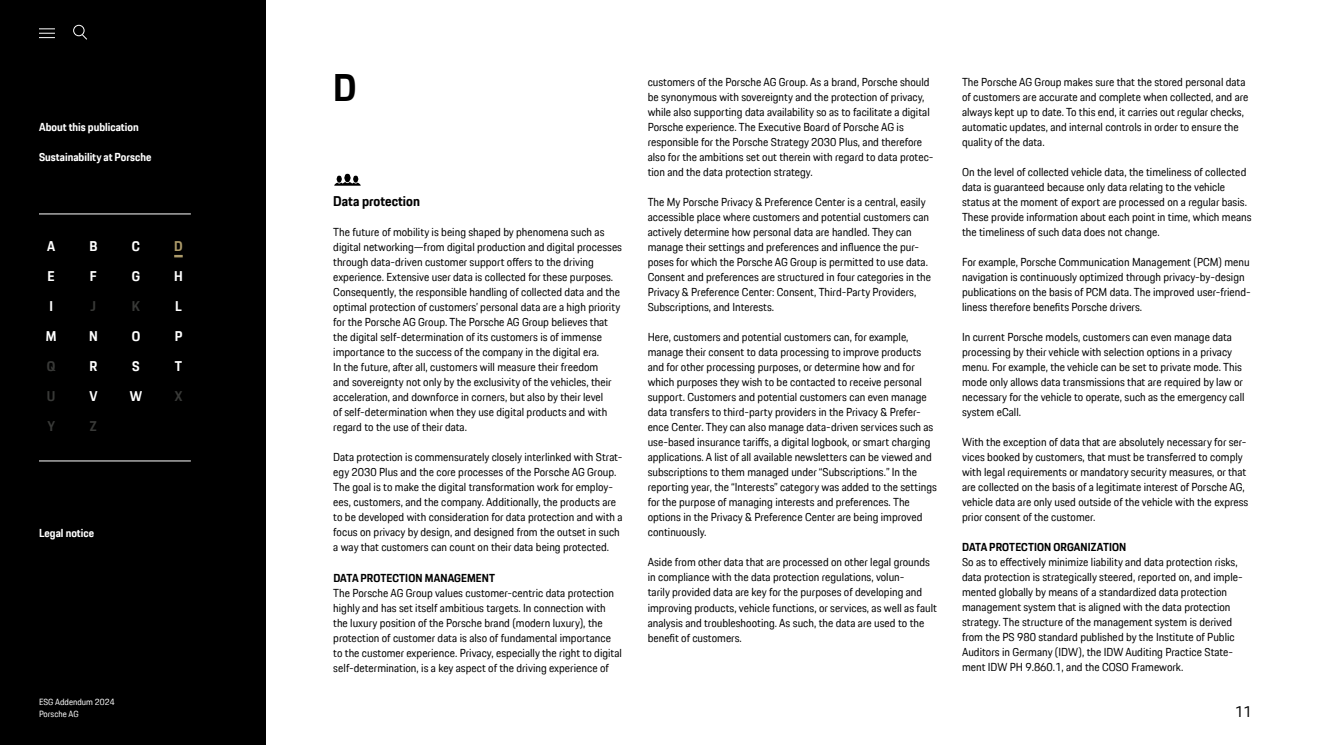
<style>
.page{position:relative;width:1319px;height:745px;background:#fff}
.page>*{position:absolute;margin:0;border:0;box-sizing:border-box;transform-origin:0 0}
.t1{font:700 37.5px "Porsche Next TT";color:#000}
.t2{font:15px "Porsche Next TT";color:#000}
.t3{font:700 13.75px "Porsche Next TT";color:#fff}
.t4{font:700 13.75px "Porsche Next TT";color:#000}
.t5{font:700 13.75px "Porsche Next TT";color:#383937}
.t6{font:700 13.75px "Porsche Next TT";color:#ad9b6a}
.t7{font:11.25px/15px "Porsche Next TT";color:#000}
.t8{font:700 11.25px "Porsche Next TT";color:#fff}
.t9{font:700 11.25px "Porsche Next TT";letter-spacing:.01em;color:#000}
.t10{font:8.75px/11.2px "Porsche Next TT";color:#fff}
</style>
<div class="page">
<div style="left:0;top:0;width:266px;height:744px;background:#000"></div>
<hr style="left:39px;top:213px;width:152px;height:1px;background:#fff">
<hr style="left:39px;top:460px;width:152px;height:1px;background:#fff">
<svg style="left:174px;top:255px;width:9px;height:2px"></svg>
<svg style="left:334px;top:174px;width:26px;height:11px"></svg>
<div style="left:73px;top:25px;width:12px;height:11px;border:1px solid #fff;border-radius:50%"></div>
<svg style="left:81px;top:33px;width:6px;height:7px"></svg>
<svg style="left:39px;top:28px;width:16px;height:10px"></svg>
<p class="t8" style="left:39px;top:119px;width:101px">About this publication</p>
<p class="t8" style="left:39px;top:149px;width:114px">Sustainability at Porsche</p>
<p class="t3" style="left:47px;top:237px;width:10px">A</p>
<p class="t3" style="left:89px;top:237px;width:9px">B</p>
<p class="t3" style="left:132px;top:237px;width:10px">C</p>
<p class="t6" style="left:174px;top:237px;width:10px">D</p>
<p class="t3" style="left:48px;top:267px;width:9px">E</p>
<p class="t3" style="left:90px;top:267px;width:8px">F</p>
<p class="t3" style="left:132px;top:267px;width:10px">G</p>
<p class="t3" style="left:174px;top:267px;width:10px">H</p>
<p class="t3" style="left:49px;top:297px;width:5px">I</p>
<p class="t5" style="left:91px;top:297px;width:7px">J</p>
<p class="t5" style="left:132px;top:297px;width:10px">K</p>
<p class="t3" style="left:175px;top:297px;width:8px">L</p>
<p class="t3" style="left:46px;top:327px;width:12px">M</p>
<p class="t3" style="left:89px;top:327px;width:10px">N</p>
<p class="t3" style="left:132px;top:327px;width:10px">O</p>
<p class="t3" style="left:175px;top:327px;width:9px">P</p>
<p class="t5" style="left:47px;top:357px;width:10px">Q</p>
<p class="t3" style="left:89px;top:357px;width:9px">R</p>
<p class="t3" style="left:132px;top:357px;width:9px">S</p>
<p class="t3" style="left:175px;top:357px;width:9px">T</p>
<p class="t5" style="left:47px;top:387px;width:10px">U</p>
<p class="t3" style="left:89px;top:387px;width:10px">V</p>
<p class="t3" style="left:130px;top:387px;width:14px">W</p>
<p class="t5" style="left:175px;top:387px;width:9px">X</p>
<p class="t5" style="left:47px;top:417px;width:9px">Y</p>
<p class="t5" style="left:90px;top:417px;width:8px">Z</p>
<p class="t8" style="left:39px;top:524px;width:57px">Legal notice</p>
<p class="t10" style="left:39px;top:696px;width:77px">ESG Addendum 2024<br>Porsche AG</p>
<h1 class="t1" style="left:333px;top:63px;width:25px">D</h1>
<p class="t4" style="left:333px;top:192px;width:88px">Data protection</p>
<p class="t7" style="left:333px;top:224px;width:290px">The future of mobility is being shaped by phenomena such as digital networking—from digital production and digital processes through data-driven customer support offers to the driving experience. Extensive user data is collected for these purposes.<br>Consequently, the responsible handling of collected data and the optimal protection of customers’ personal data are a high priority for the Porsche AG Group. The Porsche AG Group believes that the digital self-determination of its customers is of immense importance to the success of the company in the digital era.<br>In the future, after all, customers will measure their freedom<br>and sovereignty not only by the exclusivity of the vehicles, their acceleration, and downforce in corners, but also by their level<br>of self-determination when they use digital products and with regard to the use of their data.</p>
<p class="t7" style="left:333px;top:449px;width:291px">Data protection is commensurately closely interlinked with Strat&shy;egy 2030 Plus and the core processes of the Porsche AG Group.<br>The goal is to make the digital transformation work for employ&shy;ees, customers, and the company. Additionally, the products are to be developed with consideration for data protection and with a focus on privacy by design, and designed from the outset in such a way that customers can count on their data being protected.</p>
<p class="t9" style="left:333px;top:569px;width:163px">DATA PROTECTION MANAGEMENT</p>
<p class="t7" style="left:333px;top:584px;width:290px">The Porsche AG Group values customer-centric data protection highly and has set itself ambitious targets. In connection with the luxury position of the Porsche brand (modern luxury), the protection of customer data is also of fundamental importance to the customer experience. Privacy, especially the right to digital self-determination, is a key aspect of the driving experience of</p>
<p class="t7" style="left:647px;top:74px;width:287px">customers of the Porsche AG Group. As a brand, Porsche should be synonymous with sovereignty and the protection of privacy, while also supporting data availability so as to facilitate a digital Porsche experience. The Executive Board of Porsche AG is responsible for the Porsche Strategy 2030 Plus, and therefore also for the ambitions set out therein with regard to data protec&shy;tion and the data protection strategy.</p>
<p class="t7" style="left:647px;top:194px;width:285px">The My Porsche Privacy &amp; Preference Center is a central, easily accessible place where customers and potential customers can actively determine how personal data are handled. They can manage their settings and preferences and influence the pur&shy;poses for which the Porsche AG Group is permitted to use data.<br>Consent and preferences are structured in four categories in the Privacy &amp; Preference Center: Consent, Third-Party Providers, Subscriptions, and Interests.</p>
<p class="t7" style="left:647px;top:329px;width:291px">Here, customers and potential customers can, for example, manage their consent to data processing to improve products and for other processing purposes, or determine how and for which purposes they wish to be contacted to receive personal support. Customers and potential customers can even manage data transfers to third-party providers in the Privacy &amp; Prefer&shy;ence Center. They can also manage data-driven services such as use-based insurance tariffs, a digital logbook, or smart charging applications. A list of all available newsletters can be viewed and subscriptions to them managed under “Subscriptions.” In the reporting year, the “Interests” category was added to the settings for the purpose of managing interests and preferences. The options in the Privacy &amp; Preference Center are being improved continuously.</p>
<p class="t7" style="left:647px;top:554px;width:291px">Aside from other data that are processed on other legal grounds in compliance with the data protection regulations, volun-<br>tarily provided data are key for the purposes of developing and improving products, vehicle functions, or services, as well as fault analysis and troubleshooting. As such, the data are used to the benefit of customers.</p>
<p class="t7" style="left:961px;top:74px;width:288px">The Porsche AG Group makes sure that the stored personal data of customers are accurate and complete when collected, and are always kept up to date. To this end, it carries out regular checks, automatic updates, and internal controls in order to ensure the quality of the data.</p>
<p class="t7" style="left:961px;top:164px;width:291px">On the level of collected vehicle data, the timeliness of collected data is guaranteed because only data relating to the vehicle status at the moment of export are processed on a regular basis.<br>These provide information about each point in time, which means the timeliness of such data does not change.</p>
<p class="t7" style="left:961px;top:254px;width:290px">For example, Porsche Communication Management (PCM) menu navigation is continuously optimized through privacy-by-design publications on the basis of PCM data. The improved user-friend&shy;liness therefore benefits Porsche drivers.</p>
<p class="t7" style="left:961px;top:329px;width:284px">In current Porsche models, customers can even manage data processing by their vehicle with selection options in a privacy menu. For example, the vehicle can be set to private mode. This mode only allows data transmissions that are required by law or necessary for the vehicle to operate, such as the emergency call system eCall.</p>
<p class="t7" style="left:961px;top:434px;width:288px">With the exception of data that are absolutely necessary for ser&shy;vices booked by customers, that must be transferred to comply with legal requirements or mandatory security measures, or that are collected on the basis of a legitimate interest of Porsche AG, vehicle data are only used outside of the vehicle with the express prior consent of the customer.</p>
<p class="t9" style="left:961px;top:539px;width:166px">DATA PROTECTION ORGANIZATION</p>
<p class="t7" style="left:961px;top:554px;width:282px">So as to effectively minimize liability and data protection risks, data protection is strategically steered, reported on, and imple&shy;mented globally by means of a standardized data protection management system that is aligned with the data protection strategy. The structure of the management system is derived from the PS 980 standard published by the Institute of Public Auditors in Germany (IDW), the IDW Auditing Practice State&shy;ment IDW PH 9.860.1, and the COSO Framework.</p>
<h2 class="t2" style="left:1234px;top:701px;width:18px">11</h2>
</div>
